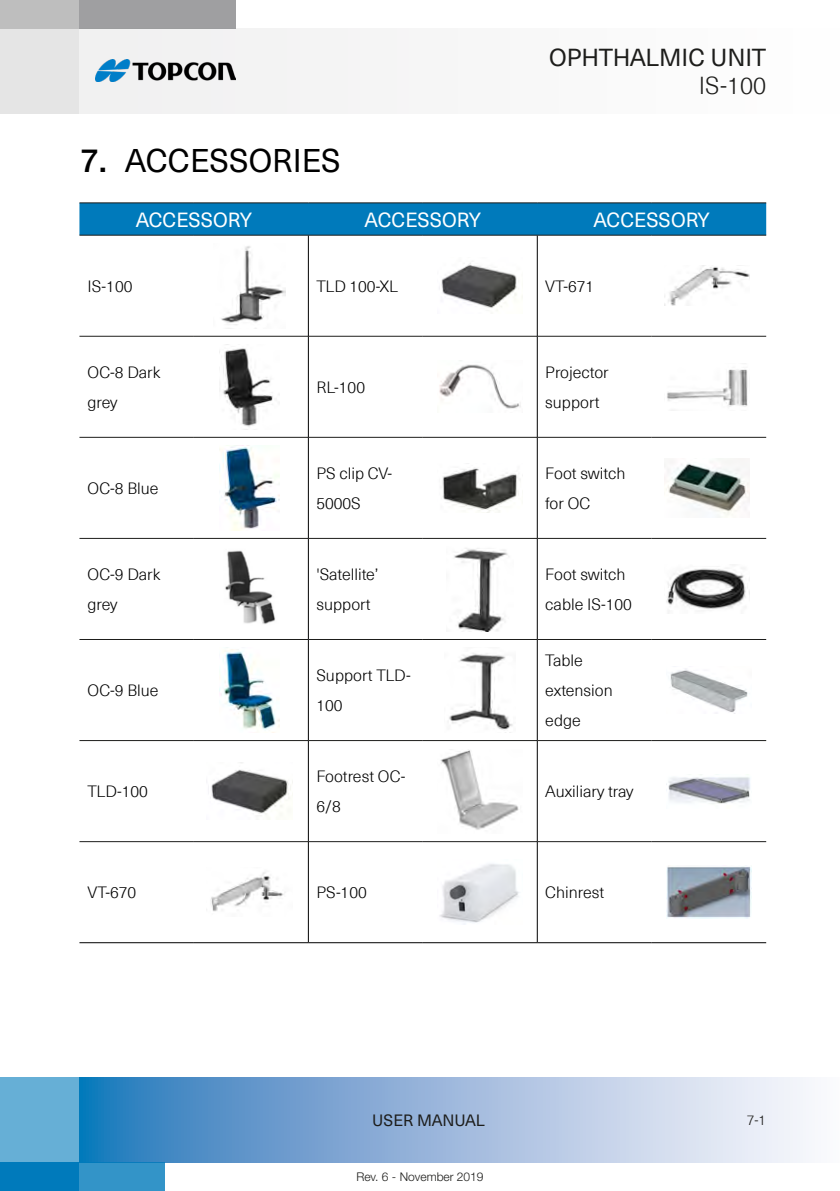
<style>
.page{position:relative;width:840px;height:1191px;background:#fff}
.page>*{position:absolute;margin:0;border:0;box-sizing:border-box;transform-origin:0 0}
.t1{font:32px "Neue Haas Unica W1 G";color:#000}
.t2{font:24px "Neue Haas Unica W1 G";color:#1d1d1b}
.t3{font:300 24px "Neue Haas Unica W1 G";color:#1d1d1b}
.t4{font:20px "Neue Haas Unica W1 G";color:#fff}
.t5{font:300 16px/30px "Neue Haas Unica W1 G";color:#000}
.t6{font:16px "Neue Haas Unica W1 G";letter-spacing:-.01em;color:#1d1d1b}
.t7{font:300 14px "Neue Haas Unica W1 G";color:#1d1d1b}
.t8{font:300 12px "Helvetica Neue LT Std";color:#1d1d1b}
.s1{font-family:"Helvetica Neue LT Std";font-weight:500}
</style>
<div class="page">
<div style="left:0;top:1077px;width:79px;height:85px;background:#66afd6"></div>
<svg style="left:79px;top:1077px;width:727px;height:85px;background:#94b7db"></svg>
<div style="left:79px;top:28px;width:760px;height:85px;background:#f7f7f7"></div>
<div style="left:79px;top:1162px;width:85px;height:29px;background:#3394c8"></div>
<div style="left:0;top:1162px;width:79px;height:29px;background:#007abb"></div>
<div style="left:0;top:28px;width:79px;height:85px;background:#e5e5e5"></div>
<div style="left:0;top:0;width:79px;height:28px;background:#bebebe"></div>
<img style="left:95px;top:59px;width:140px;height:23px">
<div style="left:79px;top:0;width:156px;height:28px;background:#9f9fa1"></div>
<div style="left:79px;top:203px;width:686px;height:32px;background:#007abb"></div>
<hr style="left:79px;top:336px;width:115px;height:1px;background:#1d1d1b">
<hr style="left:194px;top:336px;width:114px;height:1px;background:#1d1d1b">
<hr style="left:308px;top:336px;width:114px;height:1px;background:#1d1d1b">
<hr style="left:422px;top:336px;width:114px;height:1px;background:#1d1d1b">
<hr style="left:537px;top:336px;width:114px;height:1px;background:#1d1d1b">
<hr style="left:651px;top:336px;width:114px;height:1px;background:#1d1d1b">
<hr style="left:79px;top:437px;width:115px;height:1px;background:#1d1d1b">
<hr style="left:194px;top:437px;width:114px;height:1px;background:#1d1d1b">
<hr style="left:308px;top:437px;width:114px;height:1px;background:#1d1d1b">
<hr style="left:422px;top:437px;width:114px;height:1px;background:#1d1d1b">
<hr style="left:537px;top:437px;width:114px;height:1px;background:#1d1d1b">
<hr style="left:651px;top:437px;width:114px;height:1px;background:#1d1d1b">
<hr style="left:79px;top:538px;width:115px;height:1px;background:#1d1d1b">
<hr style="left:194px;top:538px;width:114px;height:1px;background:#1d1d1b">
<hr style="left:308px;top:538px;width:114px;height:1px;background:#1d1d1b">
<hr style="left:422px;top:538px;width:114px;height:1px;background:#1d1d1b">
<hr style="left:537px;top:538px;width:114px;height:1px;background:#1d1d1b">
<hr style="left:651px;top:538px;width:114px;height:1px;background:#1d1d1b">
<hr style="left:79px;top:639px;width:115px;height:1px;background:#1d1d1b">
<hr style="left:194px;top:639px;width:114px;height:1px;background:#1d1d1b">
<hr style="left:308px;top:639px;width:114px;height:1px;background:#1d1d1b">
<hr style="left:422px;top:639px;width:114px;height:1px;background:#1d1d1b">
<hr style="left:537px;top:639px;width:114px;height:1px;background:#1d1d1b">
<hr style="left:651px;top:639px;width:114px;height:1px;background:#1d1d1b">
<hr style="left:79px;top:740px;width:115px;height:1px;background:#1d1d1b">
<hr style="left:194px;top:740px;width:114px;height:1px;background:#1d1d1b">
<hr style="left:308px;top:740px;width:114px;height:1px;background:#1d1d1b">
<hr style="left:422px;top:740px;width:114px;height:1px;background:#1d1d1b">
<hr style="left:537px;top:740px;width:114px;height:1px;background:#1d1d1b">
<hr style="left:651px;top:740px;width:114px;height:1px;background:#1d1d1b">
<hr style="left:79px;top:841px;width:115px;height:1px;background:#1d1d1b">
<hr style="left:194px;top:841px;width:114px;height:1px;background:#1d1d1b">
<hr style="left:308px;top:841px;width:114px;height:1px;background:#1d1d1b">
<hr style="left:422px;top:841px;width:114px;height:1px;background:#1d1d1b">
<hr style="left:537px;top:841px;width:114px;height:1px;background:#1d1d1b">
<hr style="left:651px;top:841px;width:114px;height:1px;background:#1d1d1b">
<hr style="left:79px;top:202px;width:115px;height:1px;background:#1d1d1b">
<hr style="left:194px;top:202px;width:114px;height:1px;background:#1d1d1b">
<hr style="left:308px;top:202px;width:114px;height:1px;background:#1d1d1b">
<hr style="left:422px;top:202px;width:115px;height:1px;background:#1d1d1b">
<hr style="left:537px;top:202px;width:114px;height:1px;background:#1d1d1b">
<hr style="left:651px;top:202px;width:114px;height:1px;background:#1d1d1b">
<hr style="left:79px;top:235px;width:115px;height:1px;background:#1d1d1b">
<hr style="left:194px;top:235px;width:114px;height:1px;background:#1d1d1b">
<hr style="left:308px;top:235px;width:114px;height:1px;background:#1d1d1b">
<hr style="left:422px;top:235px;width:115px;height:1px;background:#1d1d1b">
<hr style="left:537px;top:235px;width:114px;height:1px;background:#1d1d1b">
<hr style="left:651px;top:235px;width:114px;height:1px;background:#1d1d1b">
<hr style="left:536px;top:235px;width:1px;height:101px;background:#000">
<hr style="left:536px;top:336px;width:1px;height:101px;background:#000">
<hr style="left:536px;top:437px;width:1px;height:101px;background:#000">
<hr style="left:536px;top:538px;width:1px;height:101px;background:#000">
<hr style="left:536px;top:639px;width:1px;height:101px;background:#000">
<hr style="left:536px;top:740px;width:1px;height:101px;background:#000">
<hr style="left:308px;top:841px;width:1px;height:101px;background:#000">
<hr style="left:536px;top:841px;width:1px;height:101px;background:#000">
<hr style="left:308px;top:235px;width:1px;height:101px;background:#000">
<hr style="left:308px;top:336px;width:1px;height:101px;background:#000">
<hr style="left:308px;top:437px;width:1px;height:101px;background:#000">
<hr style="left:308px;top:538px;width:1px;height:101px;background:#000">
<hr style="left:308px;top:639px;width:1px;height:101px;background:#000">
<hr style="left:308px;top:740px;width:1px;height:101px;background:#000">
<hr style="left:79px;top:942px;width:115px;height:1px;background:#000">
<hr style="left:194px;top:942px;width:114px;height:1px;background:#000">
<hr style="left:308px;top:942px;width:114px;height:1px;background:#000">
<hr style="left:422px;top:942px;width:115px;height:1px;background:#000">
<hr style="left:537px;top:942px;width:114px;height:1px;background:#000">
<hr style="left:651px;top:942px;width:114px;height:1px;background:#000">
<img style="left:221px;top:246px;width:65px;height:79px">
<img style="left:439px;top:263px;width:78px;height:48px">
<img style="left:664px;top:266px;width:85px;height:40px">
<img style="left:223px;top:344px;width:50px;height:83px">
<img style="left:439px;top:364px;width:82px;height:45px">
<img style="left:667px;top:369px;width:81px;height:38px">
<img style="left:219px;top:445px;width:60px;height:85px">
<img style="left:442px;top:467px;width:79px;height:45px">
<img style="left:664px;top:458px;width:85px;height:58px">
<img style="left:225px;top:550px;width:51px;height:74px">
<img style="left:454px;top:548px;width:54px;height:83px">
<img style="left:666px;top:568px;width:80px;height:45px">
<img style="left:219px;top:647px;width:61px;height:83px">
<img style="left:449px;top:653px;width:64px;height:77px">
<img style="left:670px;top:668px;width:78px;height:44px">
<img style="left:211px;top:769px;width:80px;height:47px">
<img style="left:440px;top:750px;width:79px;height:80px">
<img style="left:666px;top:777px;width:84px;height:27px">
<img style="left:211px;top:872px;width:73px;height:40px">
<img style="left:439px;top:864px;width:80px;height:60px">
<img style="left:666px;top:865px;width:85px;height:53px">
<h2 class="t2" style="left:548px;top:39px;width:218px">OPHTHALMIC UNIT</h2>
<h2 class="t3" style="left:698px;top:68px;width:69px">IS-100</h2>
<h1 class="t1" style="left:81px;top:137px;width:261px"><span class="s1">7.</span> ACCESSORIES</h1>
<p class="t4" style="left:136px;top:205px;width:118px">ACCESSORY</p>
<p class="t4" style="left:364px;top:205px;width:118px">ACCESSORY</p>
<p class="t4" style="left:593px;top:205px;width:118px">ACCESSORY</p>
<p class="t5" style="left:87px;top:270px;width:46px">IS-100</p>
<p class="t5" style="left:316px;top:270px;width:83px">TLD 100-XL</p>
<p class="t5" style="left:545px;top:270px;width:50px">VT-671</p>
<p class="t5" style="left:87px;top:356px;width:74px">OC-8 Dark grey</p>
<p class="t5" style="left:87px;top:472px;width:72px">OC-8 Blue</p>
<p class="t5" style="left:316px;top:371px;width:50px">RL-100</p>
<p class="t5" style="left:545px;top:356px;width:65px">Projector support</p>
<p class="t5" style="left:316px;top:457px;width:77px">PS clip CV-<br>5000S</p>
<p class="t5" style="left:545px;top:457px;width:82px">Foot switch for OC</p>
<p class="t5" style="left:87px;top:558px;width:74px">OC-9 Dark grey</p>
<p class="t5" style="left:316px;top:558px;width:64px">'Satellite’ support</p>
<p class="t5" style="left:545px;top:558px;width:88px">Foot switch cable IS-100</p>
<p class="t5" style="left:87px;top:674px;width:72px">OC-9 Blue</p>
<p class="t5" style="left:87px;top:775px;width:62px">TLD-100</p>
<p class="t5" style="left:316px;top:659px;width:96px">Support TLD-<br>100</p>
<p class="t5" style="left:316px;top:760px;width:90px">Footrest OC-<br>6/8</p>
<p class="t5" style="left:545px;top:644px;width:69px">Table extension edge</p>
<p class="t5" style="left:545px;top:775px;width:90px">Auxiliary tray</p>
<p class="t5" style="left:87px;top:877px;width:50px">VT-670</p>
<p class="t5" style="left:316px;top:877px;width:52px">PS-100</p>
<p class="t5" style="left:545px;top:877px;width:61px">Chinrest</p>
<p class="t6" style="left:372px;top:1108px;width:114px">USER MANUAL</p>
<p class="t8" style="left:356px;top:1169px;width:129px">Rev. 6 - November 2019</p>
<p class="t7" style="left:746px;top:1110px;width:21px">7-1</p>
</div>
